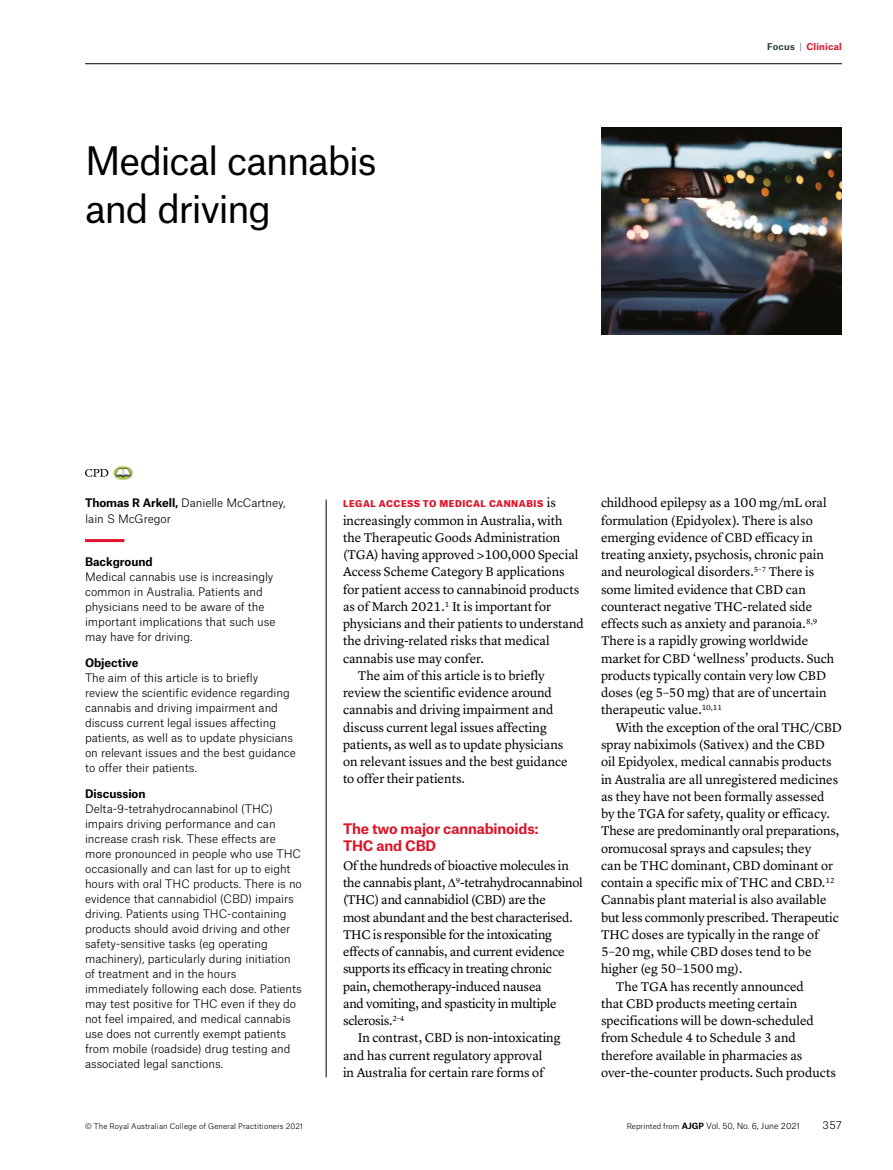
<style>
.page{position:relative;width:893px;height:1170px;background:#fff}
.page>*{position:absolute;margin:0;border:0;box-sizing:border-box;transform-origin:0 0}
.t1{font:37.5px/47.2px "Atlas Grotesk";letter-spacing:-.04em;color:#000}
.t2{font:700 13.8px/17.2px "Atlas Grotesk";letter-spacing:-.01em;color:#de1329}
.t3{font:13.2px/17.2px "Lyon Text";color:#000}
.t4{font:13.2px "Lyon Text";letter-spacing:-.02em;color:#000}
.t5{font:300 11.25px/15px "Atlas Grotesk";letter-spacing:-.005em;color:#000}
.t6{font:700 11.25px "Atlas Grotesk";color:#000}
.t7{font:300 10.5px "Atlas Grotesk";color:#000}
.t8{font:900 9px "Atlas Grotesk";letter-spacing:.06em;color:#de1329}
.t9{font:700 9px "Atlas Grotesk";letter-spacing:.025em;color:#de1329}
.t10{font:300 8.25px "Atlas Grotesk";letter-spacing:-.005em;color:#000}
.t11{font:300 7.5px "Atlas Grotesk";letter-spacing:.01em;color:#000}
.s1{color:#2d4141}
.s2{font-weight:100;color:#2d4141}
.s3{font-weight:700}
.s4{font-family:"Lyon Text";font-weight:400;font-size:13.2px;color:#000}
.s5{font-family:"Arial"}
.s6{font-family:"Times New Roman"}
.s7{font-size:7.5px}
</style>
<div class="page">
<hr style="left:85px;top:63px;width:757px;height:1px;background:#000">
<svg style="left:85px;top:466px;width:48px;height:13px"></svg>
<hr style="left:85px;top:539px;width:39px;height:3px;background:#de1329">
<hr style="left:326px;top:499px;width:1px;height:578px;background:#000">
<img style="left:601px;top:128px;width:241px;height:207px">
<h1 class="t1" style="left:85px;top:133px;width:293px">Medical cannabis and driving</h1>
<p class="t9" style="left:767px;top:40px;width:76px"><span class="s1">Focus</span> <span class="s2">|</span> Clinical</p>
<p class="t5" style="left:85px;top:494px;width:202px;line-height:15.8px"><span class="s3">Thomas R Arkell,</span> Danielle McCartney,<br>Iain S McGregor</p>
<p class="t6" style="left:85px;top:553px;width:69px">Background</p>
<p class="t5" style="left:85px;top:568px;width:192px">Medical cannabis use is increasingly common in Australia. Patients and physicians need to be aware of the important implications that such use may have for driving.</p>
<p class="t6" style="left:85px;top:653px;width:55px">Objective</p>
<p class="t5" style="left:85px;top:669px;width:212px">The aim of this article is to briefly<br>review the scientific evidence regarding cannabis and driving impairment and discuss current legal issues affecting patients, as well as to update physicians on relevant issues and the best guidance to offer their patients.</p>
<p class="t6" style="left:85px;top:784px;width:62px">Discussion</p>
<p class="t5" style="left:85px;top:799px;width:218px">Delta-9-tetrahydrocannabinol (THC) impairs driving performance and can increase crash risk. These effects are more pronounced in people who use THC occasionally and can last for up to eight hours with oral THC products. There is no evidence that cannabidiol (CBD) impairs driving. Patients using THC-containing products should avoid driving and other safety-sensitive tasks (eg operating machinery), particularly during initiation of treatment and in the hours immediately following each dose. Patients may test positive for THC even if they do not feel impaired, and medical cannabis use does not currently exempt patients from mobile (roadside) drug testing and associated legal sanctions.</p>
<p class="t8" style="left:343px;top:496px;width:214px">LEGAL ACCESS TO MEDICAL CANNABIS <span class="s4">is</span></p>
<p class="t3" style="left:343px;top:510px;width:221px">increasingly common in Australia, with</p>
<p class="t3" style="left:343px;top:527px;width:219px">the Therapeutic Goods Administration</p>
<p class="t3" style="left:343px;top:545px;width:237px">(TGA) having approved &gt;100,000 Special</p>
<p class="t3" style="left:343px;top:562px;width:223px">Access Scheme Category B applications</p>
<p class="t3" style="left:343px;top:579px;width:238px">for patient access to cannabinoid products</p>
<p class="t3" style="left:343px;top:596px;width:209px">as of March 2021.<sup>1</sup> It is important for</p>
<p class="t3" style="left:343px;top:614px;width:242px">physicians and their patients to understand</p>
<p class="t3" style="left:343px;top:631px;width:208px">the driving-related risks that medical</p>
<p class="t3" style="left:343px;top:648px;width:143px">cannabis use may confer.</p>
<p class="t3" style="left:358px;top:665px;width:188px">The aim of this article is to briefly</p>
<p class="t3" style="left:343px;top:683px;width:210px">review the scientific evidence around</p>
<p class="t3" style="left:343px;top:700px;width:212px">cannabis and driving impairment and</p>
<p class="t3" style="left:343px;top:717px;width:205px">discuss current legal issues affecting</p>
<p class="t3" style="left:343px;top:734px;width:222px">patients, as well as to update physicians</p>
<p class="t3" style="left:343px;top:752px;width:226px">on relevant issues and the best guidance</p>
<p class="t3" style="left:343px;top:769px;width:123px">to offer their patients.</p>
<p class="t2" style="left:343px;top:818px;width:197px">The two major cannabinoids:<br>THC and CBD</p>
<p class="t3" style="left:343px;top:855px;width:227px">Of the hundreds of bioactive molecules in</p>
<p class="t3" style="left:343px;top:872px;width:241px">the cannabis plant, <sup>9</sup>-tetrahydrocannabinol</p>
<p class="t3" style="left:343px;top:890px;width:205px">(THC) and cannabidiol (CBD) are the</p>
<p class="t3" style="left:343px;top:907px;width:231px">most abundant and the best characterised.</p>
<p class="t3" style="left:343px;top:924px;width:211px">THC is responsible for the intoxicating</p>
<p class="t3" style="left:343px;top:941px;width:223px">effects of cannabis, and current evidence</p>
<p class="t3" style="left:343px;top:959px;width:211px">supports its efficacy in treating chronic</p>
<p class="t3" style="left:343px;top:976px;width:200px">pain, chemotherapy-induced nausea</p>
<p class="t3" style="left:343px;top:993px;width:215px">and vomiting, and spasticity in multiple</p>
<p class="t4" style="left:343px;top:1010px;width:63px">sclerosis.<sup>2–4</sup></p>
<p class="t3" style="left:358px;top:1028px;width:204px">In contrast, CBD is non-intoxicating</p>
<p class="t3" style="left:343px;top:1045px;width:201px">and has current regulatory approval</p>
<p class="t3" style="left:343px;top:1062px;width:202px">in Australia for certain rare forms of</p>
<p class="t3" style="left:601px;top:493px;width:235px">childhood epilepsy as a 100 mg/mL oral formulation (Epidyolex<span class="s5">)</span>. There is also emerging evidence of CBD efficacy in treating anxiety, psychosis, chronic pain and neurological disorders.<sup>5–7</sup> There is some limited evidence that CBD can counteract negative THC-related side effects such as anxiety and paranoia.<sup>8,9<br></sup>There is a rapidly growing worldwide market for CBD ‘wellness’ products. Such products typically contain very low CBD doses (eg 5–50 mg) that are of uncertain therapeutic value.<sup>10,11</sup></p>
<p class="t3" style="left:616px;top:717px;width:227px">With the exception of the oral THC/CBD</p>
<p class="t3" style="left:601px;top:734px;width:225px">spray nabiximols (Sativex<span class="s6">)</span> and the CBD</p>
<p class="t3" style="left:601px;top:752px;width:232px">oil Epidyolex<span class="s5">,</span> medical cannabis products</p>
<p class="t3" style="left:601px;top:769px;width:239px">in Australia are all unregistered medicines</p>
<p class="t3" style="left:601px;top:786px;width:225px">as they have not been formally assessed</p>
<p class="t3" style="left:601px;top:803px;width:230px">by the TGA for safety, quality or efficacy.</p>
<p class="t3" style="left:601px;top:821px;width:240px">These are predominantly oral preparations,</p>
<p class="t3" style="left:601px;top:838px;width:212px">oromucosal sprays and capsules; they</p>
<p class="t3" style="left:601px;top:855px;width:234px">can be THC dominant, CBD dominant or</p>
<p class="t3" style="left:601px;top:872px;width:235px">contain a specific mix of THC and CBD.<sup>12</sup></p>
<p class="t3" style="left:601px;top:890px;width:227px">Cannabis plant material is also available</p>
<p class="t3" style="left:601px;top:907px;width:239px">but less commonly prescribed. Therapeutic</p>
<p class="t3" style="left:601px;top:924px;width:219px">THC doses are typically in the range of</p>
<p class="t3" style="left:601px;top:941px;width:212px">5–20 mg, while CBD doses tend to be</p>
<p class="t3" style="left:601px;top:959px;width:143px">higher (eg 50–1500 mg).</p>
<p class="t3" style="left:616px;top:976px;width:190px">The TGA has recently announced</p>
<p class="t3" style="left:601px;top:993px;width:198px">that CBD products meeting certain</p>
<p class="t3" style="left:601px;top:1010px;width:215px">specifications will be down-scheduled</p>
<p class="t3" style="left:601px;top:1028px;width:197px">from Schedule 4 to Schedule 3 and</p>
<p class="t3" style="left:601px;top:1045px;width:203px">therefore available in pharmacies as</p>
<p class="t3" style="left:601px;top:1062px;width:236px">over-the-counter products. Such products</p>
<p class="t11" style="left:85px;top:1119px;width:220px">© The Royal Australian College of General Practitioners 2021</p>
<p class="t10" style="left:627px;top:1118px;width:175px"><span class="s7">Reprinted from</span> <span class="s3">AJGP</span> Vol. 50, No. 6, June 2021</p>
<p class="t7" style="left:822px;top:1116px;width:21px">357</p>
</div>
